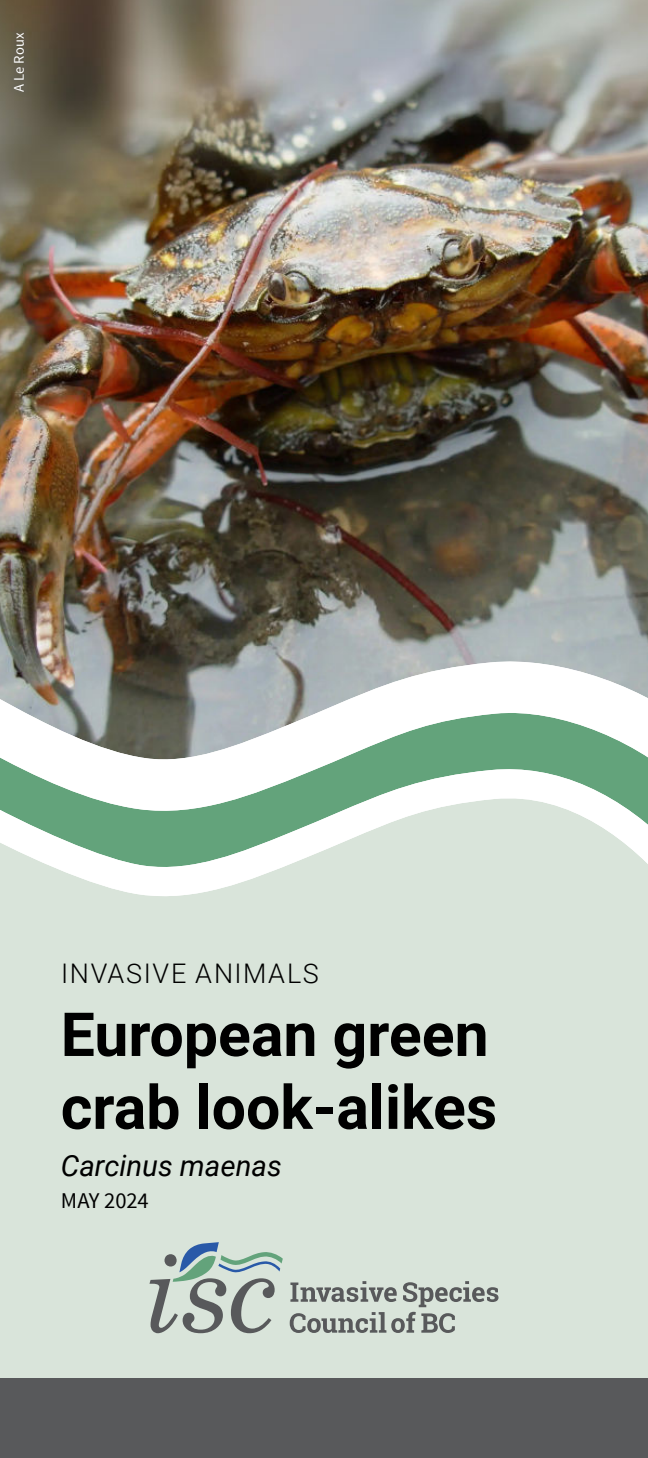
<style>
.page{position:relative;width:648px;height:1458px;background:#fff}
.page>*{position:absolute;margin:0;border:0;box-sizing:border-box;transform-origin:0 0}
.t1{font:700 60.75px/72.9px "Roboto";color:#000}
.t2{font:italic 29.25px "Roboto";color:#000}
.t3{font:300 27px "Roboto";letter-spacing:.065em;color:#000}
.t4{font:22.5px "Source Sans Pro";color:#000}
.t5{font:14.62px "Source Sans Pro";letter-spacing:.015em;color:#fff}
</style>
<div class="page">
<div style="left:0;top:643px;width:648px;height:815px;background:#d9e4da"></div>
<img style="left:0;top:0;width:648px;height:656px">
<div style="left:9px;top:27px;width:21px;height:71px;background:#635d4c"></div>
<svg style="left:290px;top:1281px;width:209px;height:52px"></svg>
<svg style="left:149px;top:1242px;width:134px;height:91px"></svg>
<svg style="left:0;top:656px;width:648px;height:108px;background:#b2beb6"></svg>
<svg style="left:0;top:764px;width:648px;height:132px"></svg>
<div style="left:0;top:1379px;width:648px;height:79px;background:#58595b"></div>
<p class="t5" style="left:13px;top:92px;width:61px;rotate:-90deg">A Le Roux</p>
<p class="t3" style="left:61px;top:958px;width:259px">INVASIVE ANIMALS</p>
<p class="t1" style="left:61px;top:1003px;width:438px">European green crab look-alikes</p>
<p class="t2" style="left:61px;top:1149px;width:223px">Carcinus maenas</p>
<p class="t4" style="left:61px;top:1191px;width:90px">MAY 2024</p>
</div>
